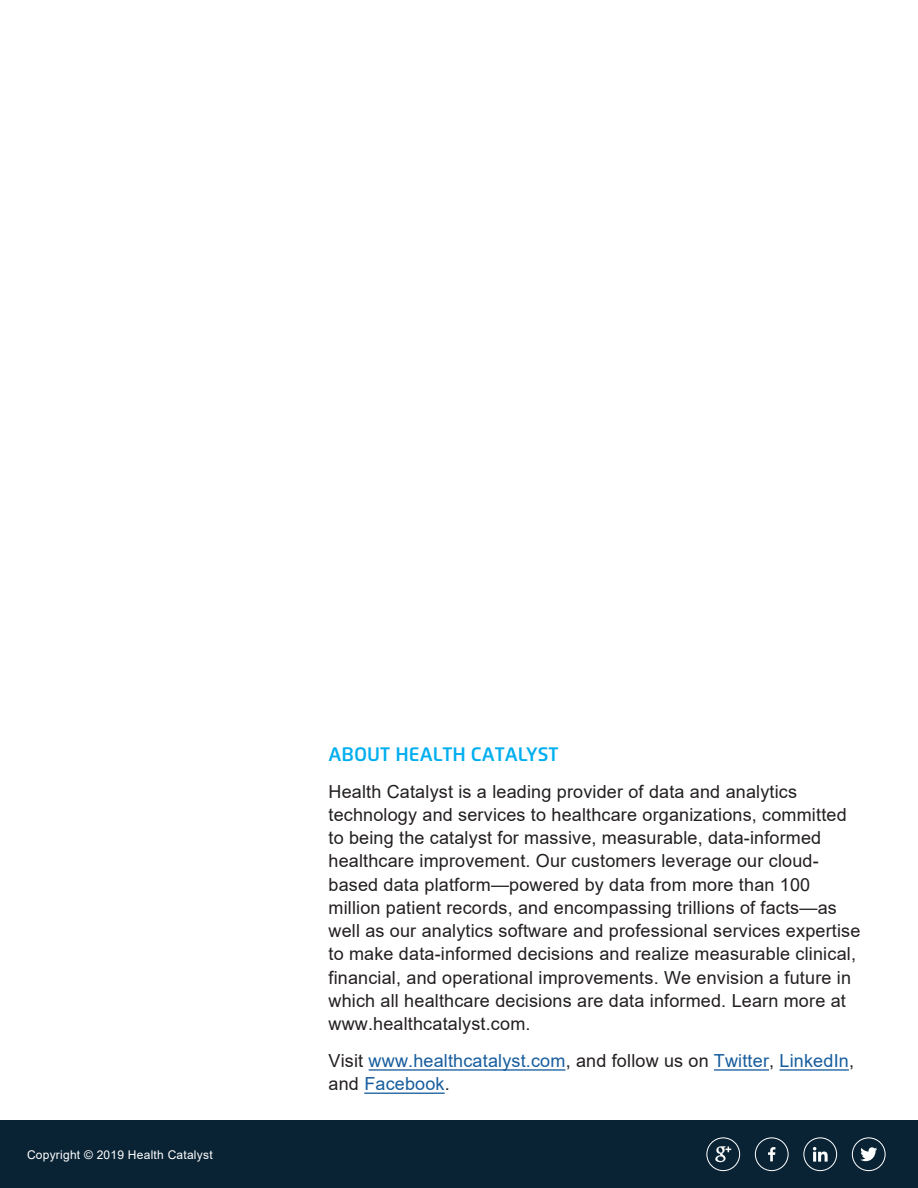
<style>
.page{position:relative;width:918px;height:1188px;background:#fff}
.page>*{position:absolute;margin:0;border:0;box-sizing:border-box;transform-origin:0 0}
.t1{font:600 19.5px "Flexo";color:#00aeef}
.t2{font:18px/23.2px "Arial";letter-spacing:.01em;color:#231f20}
.t3{font:18px/23.2px "Arial";letter-spacing:.01em;color:#175d9e}
.t4{font:12px "Arial";letter-spacing:.02em;color:#fff}
.s1{color:#231f20}
</style>
<div class="page">
<div style="left:0;top:1120px;width:918px;height:68px;background:#0a2334"></div>
<svg style="left:860px;top:1147px;width:17px;height:14px"></svg>
<div style="left:852px;top:1137px;width:34px;height:34px;border:1px solid #fff;border-radius:50%"></div>
<svg style="left:768px;top:1147px;width:7px;height:14px"></svg>
<div style="left:755px;top:1137px;width:34px;height:34px;border:1px solid #fff;border-radius:50%"></div>
<svg style="left:813px;top:1147px;width:15px;height:15px"></svg>
<div style="left:804px;top:1137px;width:33px;height:34px;border:1px solid #fff;border-radius:50%"></div>
<svg style="left:715px;top:1146px;width:16px;height:16px"></svg>
<div style="left:707px;top:1137px;width:33px;height:34px;border:1px solid #fff;border-radius:50%"></div>
<hr style="left:364px;top:1093px;width:81px;height:1px;background:#175d9e">
<hr style="left:780px;top:1069px;width:69px;height:2px;background:#175d9e">
<hr style="left:714px;top:1069px;width:55px;height:2px;background:#175d9e">
<hr style="left:369px;top:1069px;width:197px;height:2px;background:#175d9e">
<p class="t4" style="left:27px;top:1146px;width:187px">Copyright © 2019 Health Catalyst</p>
<p class="t1" style="left:328px;top:742px;width:232px">ABOUT HEALTH CATALYST</p>
<p class="t2" style="left:328px;top:780px;width:533px">Health Catalyst is a leading provider of data and analytics technology and services to healthcare organizations, committed to being the catalyst for massive, measurable, data-informed healthcare improvement. Our customers leverage our cloud&shy;based data platform—powered by data from more than 100 million patient records, and encompassing trillions of facts—as well as our analytics software and professional services expertise to make data-informed decisions and realize measurable clinical, financial, and operational improvements. We envision a future in which all healthcare decisions are data informed. Learn more at www.healthcatalyst.com.</p>
<p class="t3" style="left:329px;top:1049px;width:527px"><span class="s1">Visit</span> www.healthcatalyst.com<span class="s1">, and follow us on</span> Twitter<span class="s1">,</span> LinkedIn<span class="s1">, and</span> Facebook<span class="s1">.</span></p>
</div>
